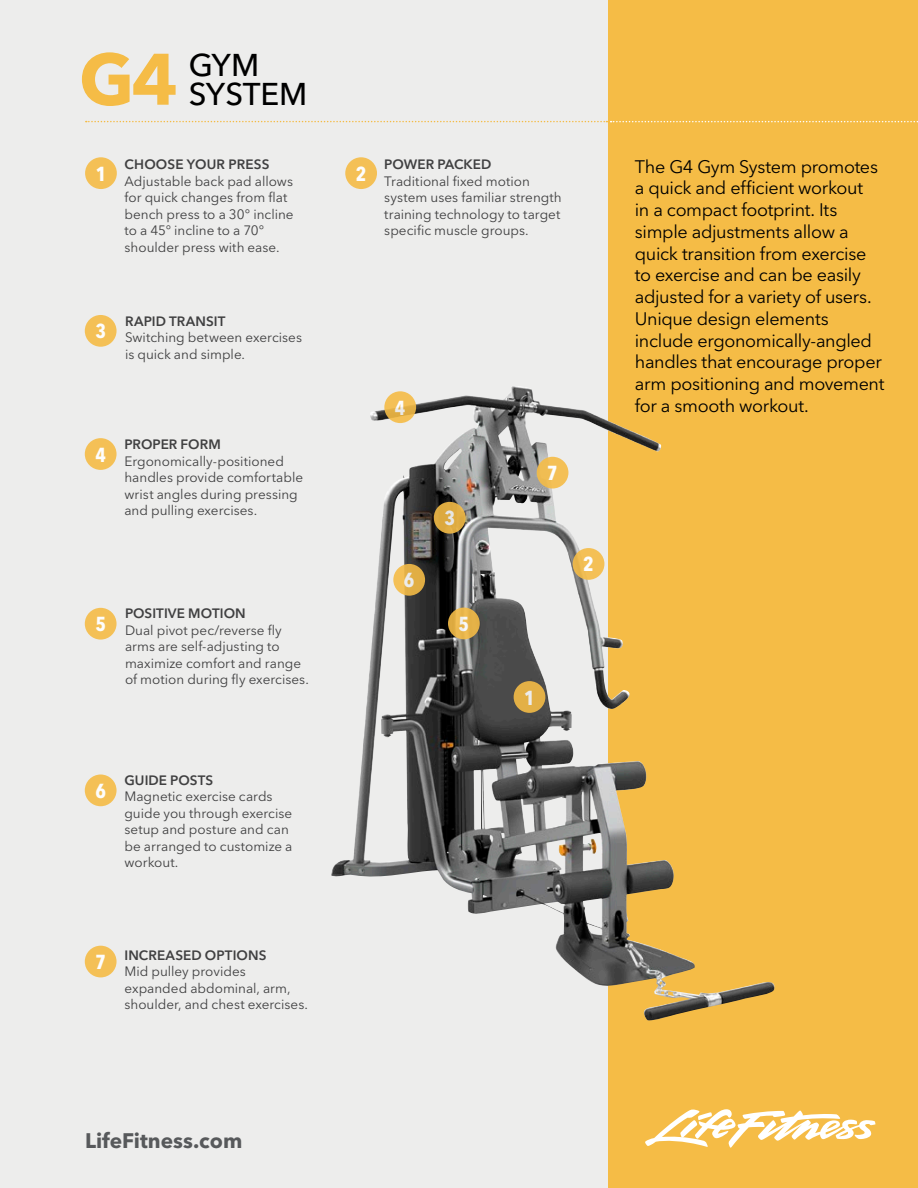
<style>
.page{position:relative;width:918px;height:1188px;background:#ededec}
.page>*{position:absolute;margin:0;border:0;box-sizing:border-box;transform-origin:0 0}
.t1{font:700 72px "Avenir Next LT Pro";color:#f5bc46}
.t2{font:500 31.2px "Avenir Next LT Pro";color:#000}
.t3{font:700 20.85px "Avenir Next LT Pro";color:#57595b}
.t4{font:700 condensed 20.1px "Avenir Next LT Pro";color:#fff}
.t5{font:18px/21.8px "Avenir Next LT Pro";letter-spacing:-.02em;color:#000}
.t6{font:13.5px/16.5px "Avenir Next LT Pro";color:#404041}
.t7{font:600 13.5px "Avenir Next LT Pro";letter-spacing:.005em;color:#404041}
</style>
<div class="page">
<div style="left:608px;top:0;width:310px;height:1188px;background:#f5bc46"></div>
<svg style="left:86px;top:121px;width:832px;height:1px"></svg>
<svg style="left:645px;top:1109px;width:230px;height:39px"></svg>
<img style="left:331px;top:386px;width:444px;height:635px">
<div style="left:514px;top:681px;width:31px;height:32px;background:#e3b046;border-radius:50%"></div>
<div style="left:573px;top:548px;width:31px;height:32px;background:linear-gradient(to bottom,#f4bf55,#efbc54);border-radius:50%"></div>
<div style="left:434px;top:502px;width:32px;height:32px;background:#deab41;border-radius:50%"></div>
<div style="left:448px;top:608px;width:32px;height:31px;background:#e6b349;border-radius:50%"></div>
<div style="left:537px;top:457px;width:31px;height:32px;background:#f4c056;border-radius:50%"></div>
<svg style="left:393px;top:564px;width:32px;height:32px"></svg>
<svg style="left:384px;top:391px;width:32px;height:32px"></svg>
<div style="left:85px;top:315px;width:32px;height:32px;background:#f4c056;border-radius:50%"></div>
<div style="left:85px;top:438px;width:32px;height:32px;background:#f4c056;border-radius:50%"></div>
<div style="left:85px;top:608px;width:32px;height:32px;background:#f4c056;border-radius:50%"></div>
<div style="left:85px;top:775px;width:32px;height:31px;background:#f4c056;border-radius:50%"></div>
<div style="left:85px;top:946px;width:32px;height:31px;background:#f4c056;border-radius:50%"></div>
<div style="left:85px;top:157px;width:32px;height:32px;background:#f4c056;border-radius:50%"></div>
<div style="left:345px;top:157px;width:32px;height:32px;background:#f4c056;border-radius:50%"></div>
<p class="t1" style="left:79px;top:35px;width:100px">G4</p>
<p class="t2" style="left:189px;top:46px;width:72px">GYM</p>
<p class="t2" style="left:189px;top:75px;width:120px">SYSTEM</p>
<p class="t7" style="left:125px;top:156px;width:146px">CHOOSE YOUR PRESS</p>
<p class="t6" style="left:125px;top:173px;width:171px">Adjustable back pad allows for quick changes from flat bench press to a 30° incline to a 45° incline to a 70° shoulder press with ease.</p>
<h3 class="t4" style="left:96px;top:161px;width:12px">1</h3>
<h3 class="t4" style="left:356px;top:161px;width:12px">2</h3>
<p class="t7" style="left:384px;top:156px;width:109px">POWER PACKED</p>
<p class="t6" style="left:384px;top:173px;width:179px">Traditional fixed motion system uses familiar strength training technology to target specific muscle groups.</p>
<h3 class="t4" style="left:95px;top:319px;width:12px">3</h3>
<p class="t7" style="left:125px;top:313px;width:102px">RAPID TRANSIT</p>
<p class="t6" style="left:125px;top:329px;width:179px">Switching between exercises is quick and simple.</p>
<h3 class="t4" style="left:95px;top:442px;width:12px">4</h3>
<p class="t7" style="left:124px;top:437px;width:98px">PROPER FORM</p>
<p class="t6" style="left:124px;top:453px;width:180px">Ergonomically-positioned handles provide comfortable wrist angles during pressing and pulling exercises.</p>
<h3 class="t4" style="left:95px;top:612px;width:12px">5</h3>
<p class="t7" style="left:125px;top:605px;width:122px">POSITIVE MOTION</p>
<p class="t6" style="left:125px;top:622px;width:185px">Dual pivot pec/reverse fly arms are self-adjusting to maximize comfort and range of motion during fly exercises.</p>
<h3 class="t4" style="left:395px;top:395px;width:12px">4</h3>
<h3 class="t4" style="left:404px;top:568px;width:12px">6</h3>
<h3 class="t4" style="left:444px;top:506px;width:12px">3</h3>
<h3 class="t4" style="left:459px;top:612px;width:12px">5</h3>
<h3 class="t4" style="left:547px;top:461px;width:12px">7</h3>
<h3 class="t4" style="left:583px;top:552px;width:12px">2</h3>
<h3 class="t4" style="left:524px;top:685px;width:12px">1</h3>
<h3 class="t4" style="left:95px;top:779px;width:12px">6</h3>
<p class="t7" style="left:124px;top:772px;width:90px">GUIDE POSTS</p>
<p class="t6" style="left:124px;top:788px;width:170px">Magnetic exercise cards guide you through exercise setup and posture and can be arranged to customize a workout.</p>
<h3 class="t4" style="left:95px;top:950px;width:12px">7</h3>
<p class="t7" style="left:124px;top:947px;width:143px">INCREASED OPTIONS</p>
<p class="t6" style="left:124px;top:963px;width:185px">Mid pulley provides expanded abdominal, arm, shoulder, and chest exercises.</p>
<p class="t5" style="left:635px;top:156px;width:251px">The G4 Gym System promotes a quick and efficient workout<br>in a compact footprint. Its simple adjustments allow a quick transition from exercise to exercise and can be easily adjusted for a variety of users.<br>Unique design elements include ergonomically-angled handles that encourage proper arm positioning and movement for a smooth workout.</p>
<p class="t3" style="left:85px;top:1127px;width:159px">LifeFitness.com</p>
</div>
